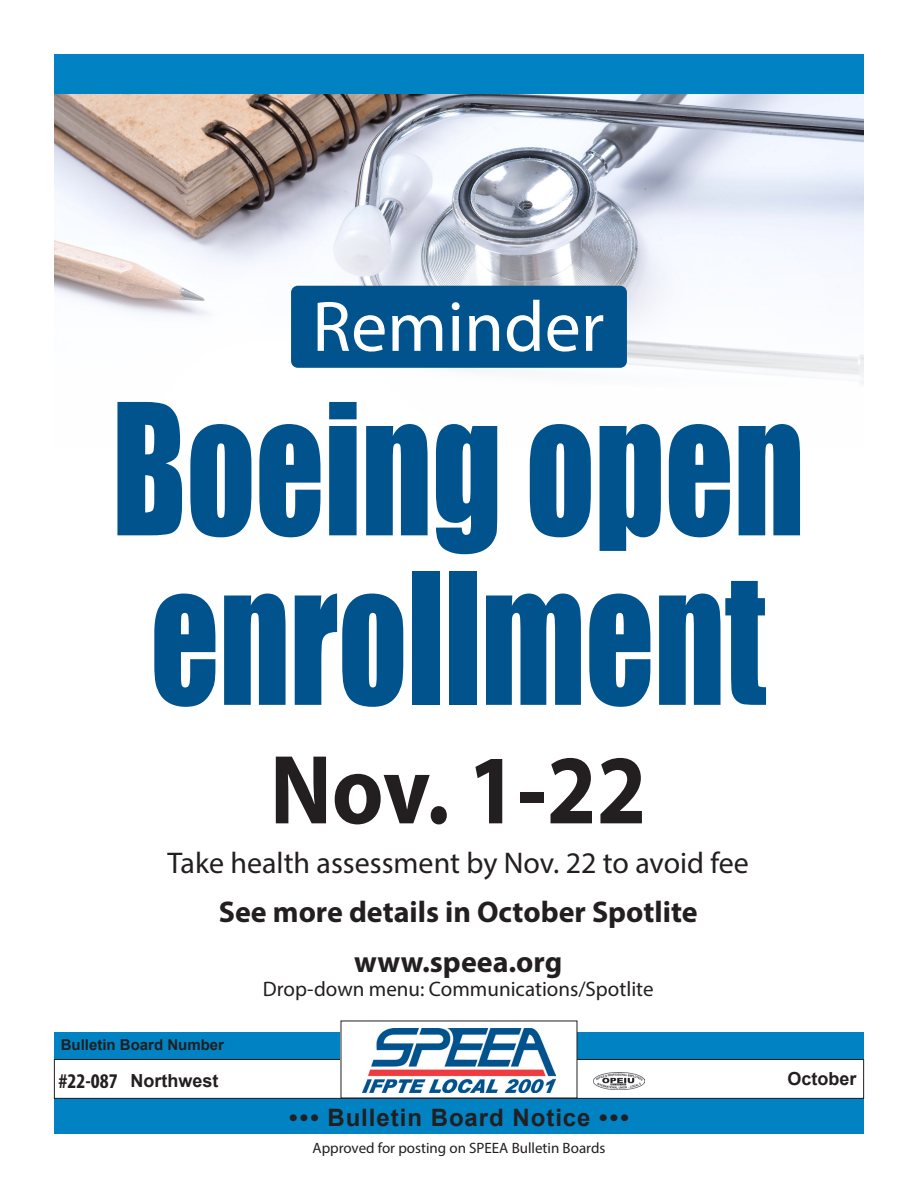
<style>
.page{position:relative;width:918px;height:1188px;background:#fff}
.page>*{position:absolute;margin:0;border:0;box-sizing:border-box;transform-origin:0 0}
.t1{font:168.75px/169.5px "Impact";color:#00538d;scale:.8 1}
.t2{font:700 99px "Myriad Pro";color:#231f20;scale:.91 1}
.t3{font:72px "Myriad Pro";color:#fff}
.t4{font:700 30px "Myriad Pro";color:#231f20}
.t5{font:30px "Myriad Pro";color:#231f20}
.t6{font:700 24px "Arial";letter-spacing:.04em;color:#231f20}
.t7{font:21px "Myriad Pro";color:#231f20}
.t8{font:700 condensed 21px "Myriad Pro";color:#231f20}
.t9{font:700 18px "Arial";color:#231f20}
.t10{font:15px "Myriad Pro";color:#231f20}
.t11{font:700 15px "Arial";color:#231f20}
</style>
<div class="page">
<div style="left:54px;top:1033px;width:810px;height:101px;background:#0082c3"></div>
<div style="left:54px;top:1059px;width:810px;height:39px;background:#fff"></div>
<div style="left:54px;top:1059px;width:810px;height:40px;border:1px solid #231f20"></div>
<div style="left:54px;top:54px;width:810px;height:40px;background:#0082c3"></div>
<img style="left:594px;top:1073px;width:50px;height:17px">
<div style="left:341px;top:1021px;width:236px;height:77px;background:#fff"></div>
<img style="left:363px;top:1028px;width:192px;height:64px">
<img style="left:54px;top:94px;width:809px;height:283px">
<div style="left:291px;top:286px;width:336px;height:82px;background:#00538d;border-radius:7px"></div>
<p class="t3" style="left:312px;top:282px;width:294px">Reminder</p>
<p class="t1" style="left:112px;top:380px;width:867px">Boeing open enrollment</p>
<p class="t2" style="left:270px;top:725px;width:416px">Nov. 1-22</p>
<p class="t5" style="left:168px;top:844px;width:583px">Take health assessment by Nov. 22 to avoid fee</p>
<p class="t4" style="left:219px;top:893px;width:481px">See more details in October Spotlite</p>
<p class="t4" style="left:354px;top:942px;width:210px">www.speea.org</p>
<p class="t7" style="left:263px;top:976px;width:392px">Drop-down menu: Communications/Spotlite</p>
<p class="t11" style="left:61px;top:1035px;width:165px">Bulletin Board Number</p>
<p class="t9" style="left:130px;top:1068px;width:90px">Northwest</p>
<p class="t8" style="left:59px;top:1067px;width:61px">#22-087</p>
<p class="t9" style="left:787px;top:1066px;width:71px">October</p>
<p class="t6" style="left:289px;top:1101px;width:341px">••• Bulletin Board Notice •••</p>
<p class="t10" style="left:313px;top:1138px;width:294px">Approved for posting on SPEEA Bulletin Boards</p>
</div>
